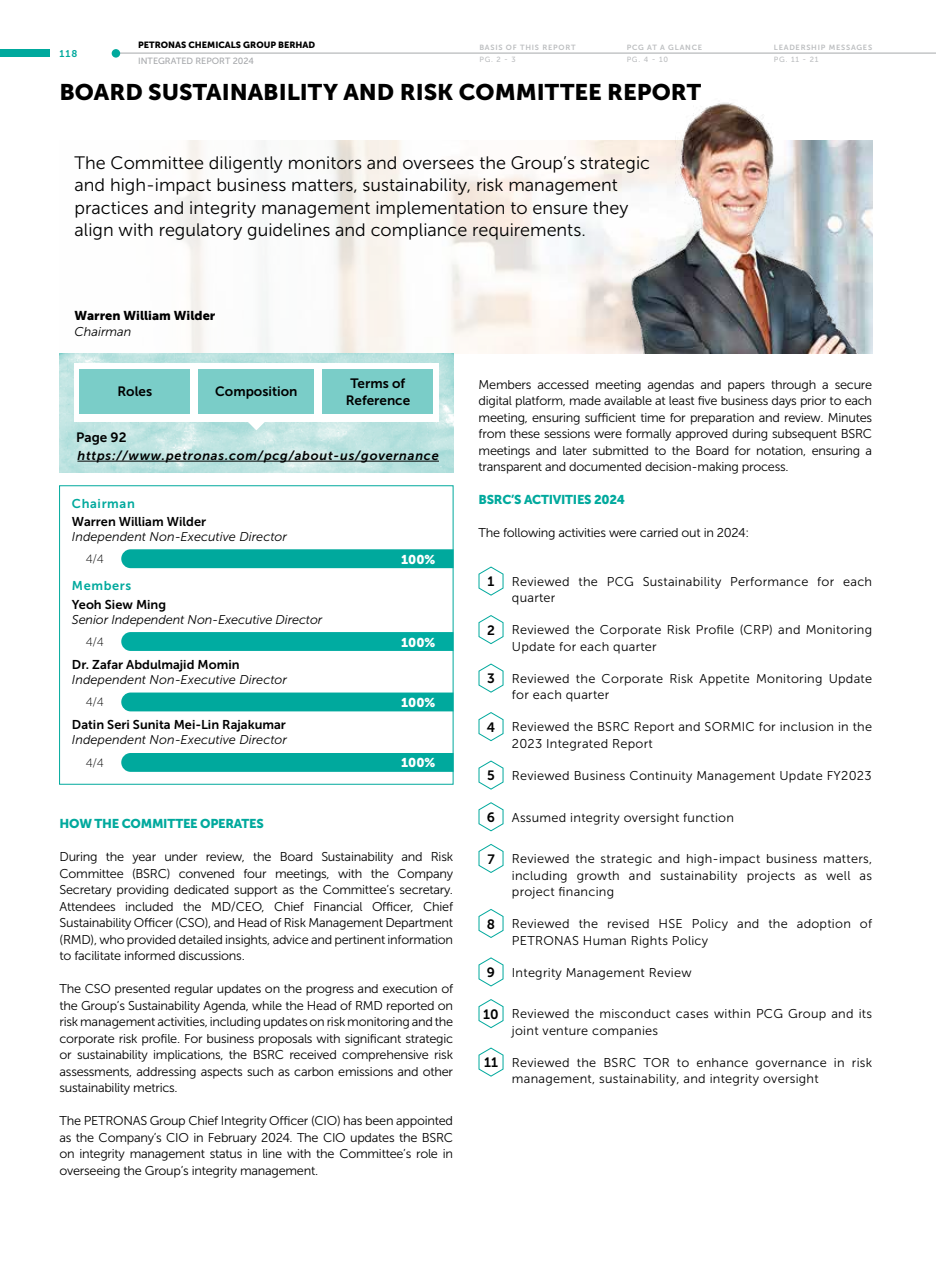
<style>
.page{position:relative;width:936px;height:1276px;background:#fff}
.page>*{position:absolute;margin:0;border:0;box-sizing:border-box;transform-origin:0 0}
.t1{font:22.5px "Museo Sans 900";color:#000;scale:1.04 1}
.t2{font:18px/22.5px "Museo Sans 300";color:#000}
.t3{font:13.5px/16.5px "Museo Sans 700";color:#000;text-align:center}
.t4{font:12.75px/16.5px "Museo Sans 300";letter-spacing:.02em;color:#000}
.t5{font:italic 12.75px "Museo Sans 300";color:#000}
.t6{font:12.75px "Museo Sans 700";color:#000}
.t7{font:italic 12.75px "Museo Sans 700";letter-spacing:.06em;color:#000}
.t8{font:12.75px "Museo Sans 900";letter-spacing:-.02em;color:#00a99d}
.t9{font:12.75px "Museo Sans 300";letter-spacing:-.02em;color:#000}
.t10{font:12.75px "Museo Sans 900";color:#000}
.t11{font:12.75px "Museo Sans 900";color:#fff}
.t12{font:12.75px "Museo Sans 700";letter-spacing:.05em;color:#00a99d}
.t13{font:12px "Museo Sans 100";color:#000}
.t14{font:9.75px "Museo Sans 700";color:#00a99d}
.t15{font:9px "Museo Sans 900";color:#000}
.t16{font:9px "Museo Sans 500";color:#a7a9ac}
.t17{font:7.5px "Museo Sans 700";letter-spacing:.1em;color:#bcbec0}
.t18{font:7.5px "Museo Sans 500";letter-spacing:.1em;color:#bcbec0}
.s1{font-family:"Museo Sans 700";font-size:13.5px}
</style>
<div class="page">
<hr style="left:114px;top:53px;width:821px;height:1px;background:#a7a9ac">
<div style="left:0;top:50px;width:50px;height:7px;background:#00a99d"></div>
<div style="left:112px;top:49px;width:8px;height:9px;background:#00a99d;border-radius:50%"></div>
<img style="left:576px;top:102px;width:296px;height:252px">
<div style="left:121px;top:549px;width:330px;height:19px;background:#00a99d"></div>
<div style="left:121px;top:753px;width:330px;height:19px;background:#00a99d"></div>
<div style="left:121px;top:692px;width:330px;height:19px;background:#00a99d"></div>
<svg style="left:121px;top:632px;width:330px;height:19px"></svg>
<div style="left:59px;top:485px;width:394px;height:299px;border:1px solid #00a99d"></div>
<svg style="left:478px;top:566px;width:26px;height:30px"></svg>
<svg style="left:478px;top:663px;width:26px;height:30px"></svg>
<svg style="left:478px;top:802px;width:26px;height:29px"></svg>
<svg style="left:478px;top:615px;width:26px;height:29px"></svg>
<svg style="left:478px;top:712px;width:26px;height:29px"></svg>
<svg style="left:478px;top:760px;width:26px;height:30px"></svg>
<svg style="left:478px;top:844px;width:26px;height:29px"></svg>
<svg style="left:478px;top:909px;width:26px;height:29px"></svg>
<svg style="left:478px;top:957px;width:26px;height:30px"></svg>
<svg style="left:478px;top:999px;width:26px;height:29px"></svg>
<svg style="left:478px;top:1047px;width:26px;height:30px"></svg>
<img style="left:60px;top:354px;width:393px;height:118px">
<div style="left:74px;top:363px;width:364px;height:58px;background:#fff"></div>
<div style="left:79px;top:369px;width:111px;height:45px;background:#7acdc8"></div>
<div style="left:198px;top:369px;width:116px;height:45px;background:#7acdc8"></div>
<div style="left:322px;top:369px;width:111px;height:45px;background:#7acdc8"></div>
<hr style="left:77px;top:461px;width:362px;height:1px;background:#000">
<svg style="left:247px;top:421px;width:18px;height:9px"></svg>
<p class="t15" style="left:138px;top:40px;width:178px">PETRONAS CHEMICALS GROUP BERHAD</p>
<p class="t16" style="left:138px;top:56px;width:117px">INTEGRATED REPORT 2024</p>
<p class="t17" style="left:479px;top:43px;width:98px">BASIS OF THIS REPORT</p>
<p class="t18" style="left:479px;top:55px;width:38px">PG. 2 - 3</p>
<p class="t17" style="left:626px;top:43px;width:77px">PCG AT A GLANCE</p>
<p class="t18" style="left:626px;top:55px;width:43px">PG. 4 - 10</p>
<p class="t14" style="left:60px;top:48px;width:19px">118</p>
<h1 class="t1" style="left:60px;top:79px;width:618px">BOARD SUSTAINABILITY AND RISK COMMITTEE REPORT</h1>
<p class="t2" style="left:75px;top:152px;width:577px">The Committee diligently monitors and oversees the Group’s strategic and high-impact business matters, sustainability, risk management practices and integrity management implementation to ensure they align with regulatory guidelines and compliance requirements.</p>
<p class="t10" style="left:75px;top:308px;width:142px">Warren William Wilder</p>
<p class="t5" style="left:75px;top:325px;width:58px">Chairman</p>
<p class="t17" style="left:773px;top:43px;width:100px">LEADERSHIP MESSAGES</p>
<p class="t18" style="left:773px;top:55px;width:46px">PG. 11 - 21</p>
<p class="t3" style="left:117px;top:383px;width:36px">Roles</p>
<p class="t3" style="left:215px;top:383px;width:84px">Composition</p>
<p class="t3" style="left:346px;top:375px;width:66px">Terms of<br>Reference</p>
<p class="t3" style="left:76px;top:429px;width:52px">Page 92</p>
<p class="t7" style="left:77px;top:448px;width:363px">https://www.petronas.com/pcg/about-us/governance</p>
<p class="t12" style="left:72px;top:496px;width:64px">Chairman</p>
<p class="t6" style="left:72px;top:514px;width:136px">Warren William Wilder</p>
<p class="t5" style="left:72px;top:529px;width:217px">Independent Non-Executive Director</p>
<p class="t13" style="left:86px;top:553px;width:19px">4/4</p>
<p class="t11" style="left:401px;top:552px;width:36px">100%</p>
<p class="t4" style="left:478px;top:376px;width:395px;text-align:justify">Members accessed meeting agendas and papers through a secure digital platform, made available at least five business days prior to each meeting, ensuring sufficient time for preparation and review. Minutes from these sessions were formally approved during subsequent BSRC meetings and later submitted to the Board for notation, ensuring a transparent and documented decision-making process.</p>
<p class="t8" style="left:478px;top:492px;width:148px">BSRC’S ACTIVITIES 2024</p>
<p class="t9" style="left:478px;top:526px;width:272px">The following activities were carried out in 2024:</p>
<p class="t12" style="left:72px;top:579px;width:61px">Members</p>
<p class="t3" style="left:487px;top:573px;width:8px">1</p>
<p class="t4" style="left:512px;top:573px;width:362px">Reviewed the PCG Sustainability Performance for each quarter</p>
<p class="t6" style="left:72px;top:597px;width:96px">Yeoh Siew Ming</p>
<p class="t5" style="left:72px;top:612px;width:252px">Senior Independent Non-Executive Director</p>
<p class="t3" style="left:487px;top:622px;width:9px">2</p>
<p class="t4" style="left:512px;top:622px;width:362px">Reviewed the Corporate Risk Profile (CRP) and Monitoring<br>Update for each quarter</p>
<p class="t13" style="left:86px;top:635px;width:19px">4/4</p>
<p class="t11" style="left:401px;top:635px;width:36px">100%</p>
<p class="t6" style="left:72px;top:657px;width:169px">Dr. Zafar Abdulmajid Momin</p>
<p class="t5" style="left:72px;top:673px;width:217px">Independent Non-Executive Director</p>
<p class="t13" style="left:86px;top:696px;width:19px">4/4</p>
<p class="t6" style="left:72px;top:718px;width:215px">Datin Seri Sunita Mei-Lin Rajakumar</p>
<p class="t5" style="left:72px;top:733px;width:217px">Independent Non-Executive Director</p>
<p class="t13" style="left:86px;top:756px;width:19px">4/4</p>
<p class="t11" style="left:401px;top:695px;width:36px">100%</p>
<p class="t11" style="left:401px;top:756px;width:36px">100%</p>
<p class="t8" style="left:60px;top:816px;width:206px">HOW THE COMMITTEE OPERATES</p>
<p class="t4" style="left:60px;top:849px;width:395px;text-align:justify">During the year under review, the Board Sustainability and Risk Committee (BSRC) convened four meetings, with the Company Secretary providing dedicated support as the Committee’s secretary.<br>Attendees included the MD/CEO, Chief Financial Officer, Chief Sustainability Officer (CSO), and Head of Risk Management Department (RMD), who provided detailed insights, advice and pertinent information to facilitate informed discussions.</p>
<p class="t4" style="left:60px;top:981px;width:395px;text-align:justify">The CSO presented regular updates on the progress and execution of the Group’s Sustainability Agenda, while the Head of RMD reported on risk management activities, including updates on risk monitoring and the corporate risk profile. For business proposals with significant strategic or sustainability implications, the BSRC received comprehensive risk assessments, addressing aspects such as carbon emissions and other sustainability metrics.</p>
<p class="t4" style="left:60px;top:1112px;width:395px;text-align:justify">The PETRONAS Group Chief Integrity Officer (CIO) has been appointed as the Company’s CIO in February 2024. The CIO updates the BSRC on integrity management status in line with the Committee’s role in overseeing the Group’s integrity management.</p>
<p class="t3" style="left:487px;top:670px;width:9px">3</p>
<p class="t4" style="left:512px;top:670px;width:362px">Reviewed the Corporate Risk Appetite Monitoring Update for each quarter</p>
<p class="t4" style="left:512px;top:719px;width:362px;text-indent:-25px"><span class="s1">4</span> Reviewed the BSRC Report and SORMIC for inclusion in the<br>2023 Integrated Report</p>
<p class="t3" style="left:487px;top:767px;width:9px">5</p>
<p class="t4" style="left:512px;top:767px;width:361px">Reviewed Business Continuity Management Update FY2023</p>
<p class="t4" style="left:487px;top:809px;width:248px"><span class="s1">6</span> Assumed integrity oversight function</p>
<p class="t3" style="left:487px;top:850px;width:9px">7</p>
<p class="t4" style="left:512px;top:850px;width:362px;text-align:justify">Reviewed the strategic and high-impact business matters, including growth and sustainability projects as well as project financing</p>
<p class="t4" style="left:512px;top:915px;width:362px;text-indent:-25px"><span class="s1">8</span> Reviewed the revised HSE Policy and the adoption of<br>PETRONAS Human Rights Policy</p>
<p class="t4" style="left:487px;top:964px;width:206px"><span class="s1">9</span> Integrity Management Review</p>
<p class="t4" style="left:512px;top:1006px;width:362px;text-indent:-29px"><span class="s1">10</span> Reviewed the misconduct cases within PCG Group and its joint venture companies</p>
<p class="t4" style="left:512px;top:1054px;width:362px;text-indent:-28px"><span class="s1">11</span> Reviewed the BSRC TOR to enhance governance in risk management, sustainability, and integrity oversight</p>
</div>
